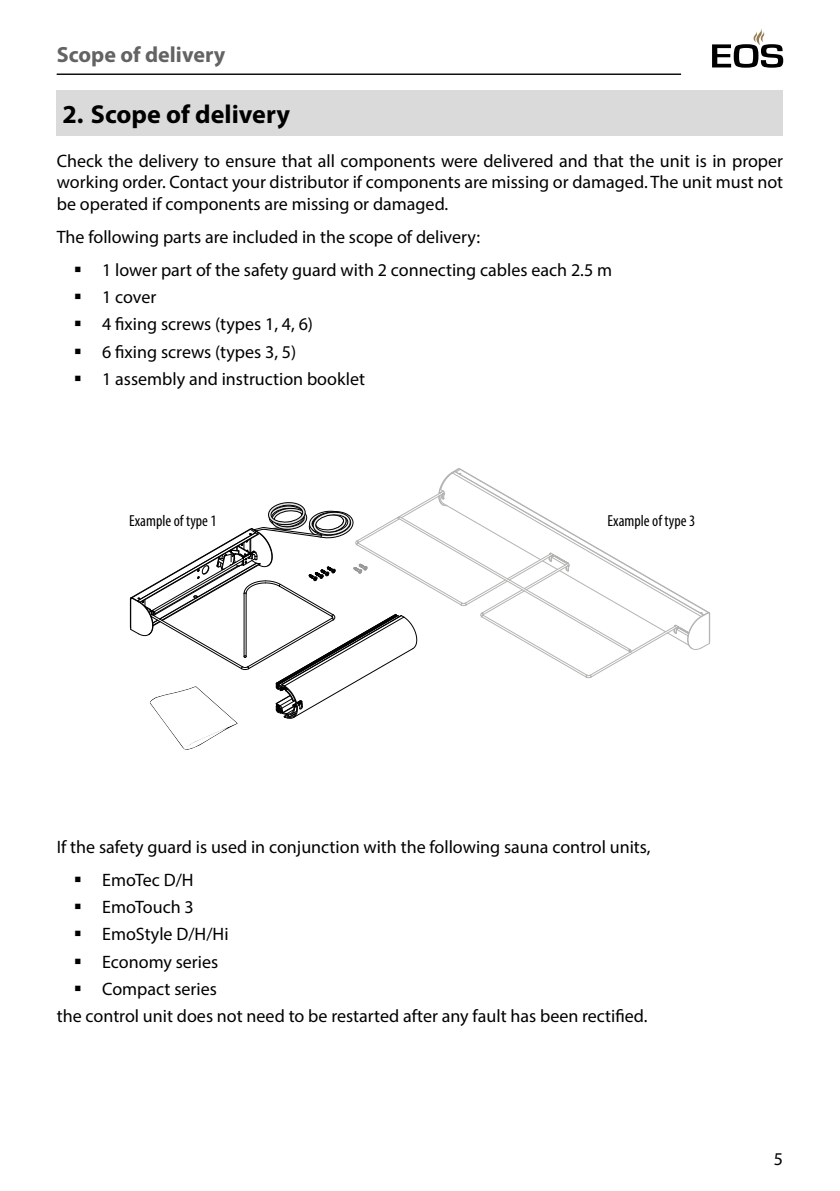
<style>
.page{position:relative;width:840px;height:1191px;background:#fff}
.page>*{position:absolute;margin:0;border:0;box-sizing:border-box;transform-origin:0 0}
.t1{font:700 26px "Myriad Pro";color:#000}
.t2{font:700 22px "Myriad Pro";color:#646363}
.t3{font:18px/27.2px "Myriad Pro";color:#000}
.t4{font:condensed 16px "Myriad Pro";color:#000}
</style>
<div class="page">
<svg style="left:712px;top:28px;width:70px;height:40px"></svg>
<hr style="left:57px;top:74px;width:623px;height:1px;background:#000">
<svg style="left:130px;top:468px;width:580px;height:282px"></svg>
<div style="left:57px;top:91px;width:725px;height:45px;background:#dadada"></div>
<p class="t2" style="left:57px;top:40px;width:170px">Scope of delivery</p>
<h1 class="t1" style="left:62px;top:97px;width:229px">2. Scope of delivery</h1>
<p class="t3" style="left:57px;top:149px;width:727px;line-height:21.6px;text-align:justify">Check the delivery to ensure that all components were delivered and that the unit is in proper working order. Contact your distributor if components are missing or damaged. The unit must not be operated if components are missing or damaged.</p>
<p class="t3" style="left:102px;top:220px;width:511px;line-height:33px;text-indent:-45px">The following parts are included in the scope of delivery:<br>1 lower part of the safety guard with 2 connecting cables each 2.5 m</p>
<p class="t3" style="left:102px;top:283px;width:264px">1 cover<br>4 fixing screws (types 1, 4, 6)<br>6 fixing screws (types 3, 5)<br>1 assembly and instruction booklet</p>
<p class="t4" style="left:129px;top:511px;width:89px">Example of type 1</p>
<p class="t4" style="left:607px;top:511px;width:89px">Example of type 3</p>
<p class="t3" style="left:102px;top:830px;width:549px;line-height:33px;text-indent:-45px">If the safety guard is used in conjunction with the following sauna control units,<br>EmoTec D/H</p>
<p class="t3" style="left:102px;top:893px;width:93px">EmoTouch 3</p>
<p class="t3" style="left:102px;top:920px;width:128px">EmoStyle D/H/Hi</p>
<p class="t3" style="left:102px;top:947px;width:118px">Economy series</p>
<p class="t3" style="left:102px;top:975px;width:116px">Compact series</p>
<p class="t3" style="left:57px;top:1002px;width:592px">the control unit does not need to be restarted after any fault has been rectified.</p>
<p class="t3" style="left:773px;top:1144px;width:11px">5</p>
</div>
